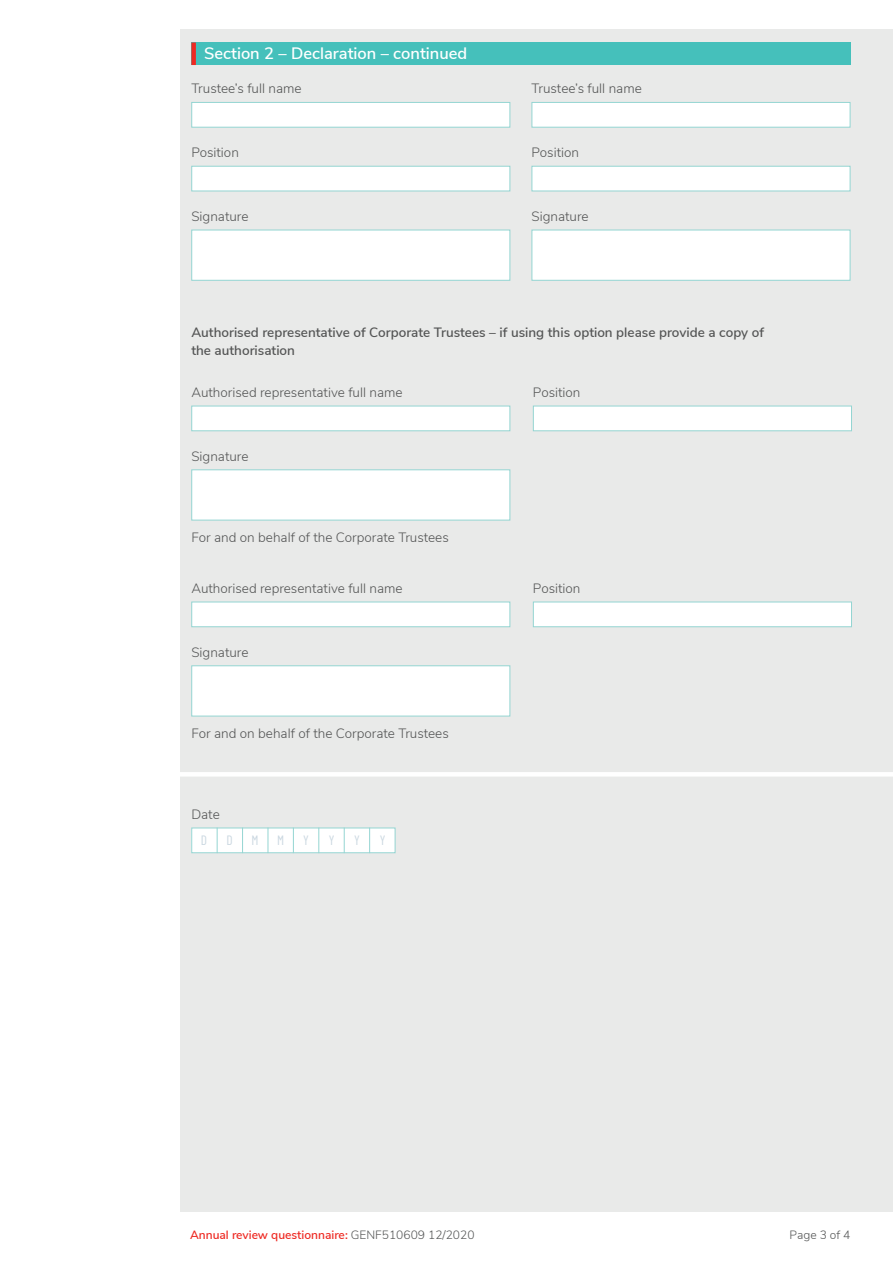
<style>
.page{position:relative;width:893px;height:1263px;background:#fff}
.page>*{position:absolute;margin:0;border:0;box-sizing:border-box;transform-origin:0 0}
.t1{font:600 16.5px "Nunito Sans";color:#fff}
.t2{font:300 13.5px "Nunito Sans";color:#545555}
.t3{font:600 13.5px/18px "Nunito Sans";color:#545555}
.t4{font:13.5px "Barlow Condensed";color:#cbd8e1}
.t5{font:600 12px "Nunito Sans";color:#ee2a23}
.t6{font:300 12px "Nunito Sans";color:#545555}
.s1{font-weight:300;color:#545555}
</style>
<div class="page">
<div style="left:181px;top:30px;width:712px;height:1182px;background:#e9eae9"></div>
<div style="left:191px;top:43px;width:659px;height:22px;background:#45c0bb"></div>
<div style="left:191px;top:43px;width:5px;height:22px;background:#ee2a23"></div>
<div style="left:531px;top:102px;width:319px;height:26px;background:#fff;border:1px solid #94d5d2"></div>
<div style="left:191px;top:102px;width:319px;height:26px;background:#fff;border:1px solid #94d5d2"></div>
<div style="left:531px;top:166px;width:319px;height:25px;background:#fff;border:1px solid #94d5d2"></div>
<div style="left:191px;top:166px;width:319px;height:25px;background:#fff;border:1px solid #94d5d2"></div>
<div style="left:191px;top:230px;width:319px;height:51px;background:#fff;border:1px solid #94d5d2"></div>
<div style="left:531px;top:230px;width:319px;height:51px;background:#fff;border:1px solid #94d5d2"></div>
<div style="left:533px;top:406px;width:319px;height:25px;background:#fff;border:1px solid #94d5d2"></div>
<div style="left:191px;top:406px;width:319px;height:25px;background:#fff;border:1px solid #94d5d2"></div>
<div style="left:191px;top:469px;width:319px;height:51px;background:#fff;border:1px solid #94d5d2"></div>
<div style="left:533px;top:602px;width:319px;height:25px;background:#fff;border:1px solid #94d5d2"></div>
<div style="left:191px;top:602px;width:319px;height:25px;background:#fff;border:1px solid #94d5d2"></div>
<div style="left:191px;top:665px;width:319px;height:51px;background:#fff;border:1px solid #94d5d2"></div>
<div style="left:192px;top:828px;width:203px;height:25px;background:#fff"></div>
<div style="left:191px;top:828px;width:204px;height:25px;border:1px solid #94d5d2"></div>
<svg style="left:217px;top:828px;width:1px;height:25px"></svg>
<svg style="left:242px;top:828px;width:1px;height:25px"></svg>
<svg style="left:268px;top:828px;width:1px;height:25px"></svg>
<svg style="left:293px;top:828px;width:1px;height:25px"></svg>
<svg style="left:318px;top:828px;width:1px;height:25px"></svg>
<svg style="left:344px;top:828px;width:1px;height:25px"></svg>
<svg style="left:369px;top:828px;width:1px;height:25px"></svg>
<hr style="left:170px;top:772px;width:723px;height:4px;background:#fff">
<p class="t1" style="left:204px;top:41px;width:265px">Section 2 – Declaration – continued</p>
<p class="t2" style="left:191px;top:79px;width:112px">Trustee’s full name</p>
<p class="t2" style="left:531px;top:79px;width:112px">Trustee’s full name</p>
<p class="t2" style="left:191px;top:142px;width:49px">Position</p>
<p class="t2" style="left:531px;top:142px;width:49px">Position</p>
<p class="t2" style="left:191px;top:206px;width:59px">Signature</p>
<p class="t2" style="left:531px;top:206px;width:59px">Signature</p>
<p class="t3" style="left:191px;top:322px;width:574px">Authorised representative of Corporate Trustees – if using this option please provide a copy of the authorisation</p>
<p class="t2" style="left:191px;top:382px;width:213px">Authorised representative full name</p>
<p class="t2" style="left:533px;top:382px;width:49px">Position</p>
<p class="t2" style="left:191px;top:446px;width:59px">Signature</p>
<p class="t2" style="left:191px;top:527px;width:259px">For and on behalf of the Corporate Trustees</p>
<p class="t2" style="left:191px;top:578px;width:213px">Authorised representative full name</p>
<p class="t2" style="left:533px;top:578px;width:49px">Position</p>
<p class="t2" style="left:191px;top:642px;width:59px">Signature</p>
<p class="t2" style="left:191px;top:723px;width:259px">For and on behalf of the Corporate Trustees</p>
<p class="t2" style="left:191px;top:804px;width:30px">Date</p>
<p class="t4" style="left:201px;top:830px;width:8px">D</p>
<p class="t4" style="left:226px;top:830px;width:8px">D</p>
<p class="t4" style="left:252px;top:830px;width:9px">M</p>
<p class="t4" style="left:277px;top:830px;width:9px">M</p>
<p class="t4" style="left:303px;top:830px;width:7px">Y</p>
<p class="t4" style="left:329px;top:830px;width:7px">Y</p>
<p class="t4" style="left:354px;top:830px;width:7px">Y</p>
<p class="t4" style="left:380px;top:830px;width:7px">Y</p>
<p class="t5" style="left:190px;top:1226px;width:286px">Annual review questionnaire: <span class="s1">GENF510609 12/2020</span></p>
<p class="t6" style="left:790px;top:1226px;width:62px">Page 3 of 4</p>
</div>
